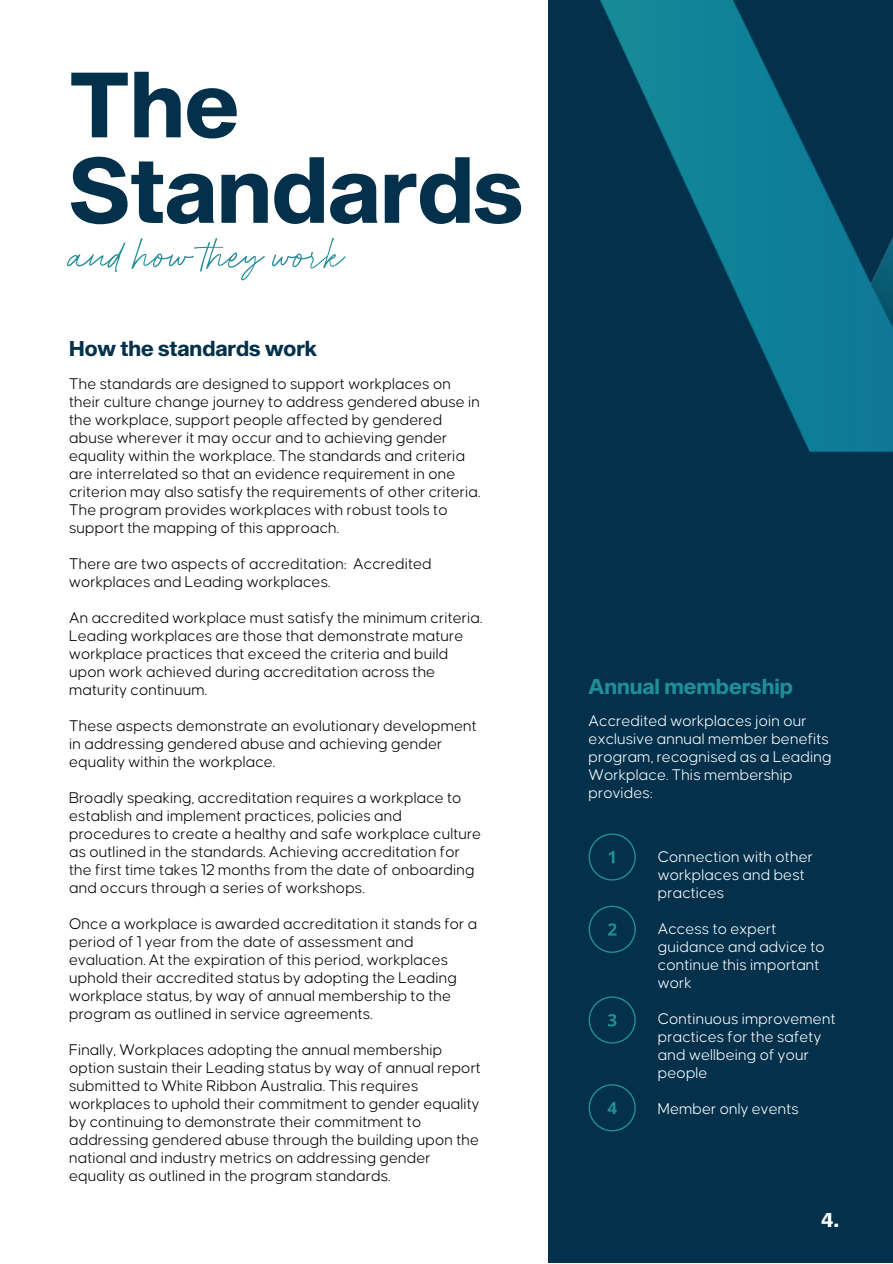
<style>
.page{position:relative;width:893px;height:1264px;background:#fff}
.page>*{position:absolute;margin:0;border:0;box-sizing:border-box;transform-origin:0 0}
.t1{font:90.45px/85.5px "Sequel Sans Bold Head";color:#03314c}
.t2{font:57.75px "Christnolan Demo";color:#208d97}
.t3{font:21px "Sequel Sans Bold Head";color:#03314c}
.t4{font:21px "Sequel Sans Bold Head";color:#208d97}
.t5{font:19.95px "Sequel Sans Bold Head";color:#fff}
.t6{font:300 16.5px/18px "Causten";color:#000}
.t7{font:300 16.5px/18px "Causten";color:#fff}
</style>
<div class="page">
<div style="left:548px;top:0;width:344px;height:1262px;background:#03314c"></div>
<img style="left:600px;top:0;width:292px;height:453px">
<svg style="left:588px;top:833px;width:47px;height:47px"></svg>
<svg style="left:588px;top:905px;width:47px;height:47px"></svg>
<svg style="left:588px;top:996px;width:47px;height:47px"></svg>
<svg style="left:588px;top:1084px;width:47px;height:47px"></svg>
<h1 class="t1" style="left:69px;top:59px;width:455px">The<br>Standards</h1>
<h2 class="t2" style="left:69px;top:233px;width:274px">and how they work</h2>
<p class="t3" style="left:69px;top:335px;width:249px">How the standards work</p>
<p class="t6" style="left:69px;top:375px;width:412px">The standards are designed to support workplaces on their culture change journey to address gendered abuse in the workplace, support people affected by gendered abuse wherever it may occur and to achieving gender equality within the workplace. The standards and criteria are interrelated so that an evidence requirement in one criterion may also satisfy the requirements of other criteria.<br>The program provides workplaces with robust tools to support the mapping of this approach.</p>
<p class="t6" style="left:69px;top:555px;width:364px">There are two aspects of accreditation: Accredited workplaces and Leading workplaces.</p>
<p class="t6" style="left:69px;top:609px;width:414px">An accredited workplace must satisfy the minimum criteria.<br>Leading workplaces are those that demonstrate mature workplace practices that exceed the criteria and build upon work achieved during accreditation across the maturity continuum.</p>
<p class="t6" style="left:69px;top:717px;width:409px">These aspects demonstrate an evolutionary development in addressing gendered abuse and achieving gender equality within the workplace.</p>
<p class="t6" style="left:69px;top:789px;width:413px">Broadly speaking, accreditation requires a workplace to establish and implement practices, policies and procedures to create a healthy and safe workplace culture as outlined in the standards. Achieving accreditation for the first time takes 12 months from the date of onboarding and occurs through a series of workshops.</p>
<p class="t6" style="left:69px;top:915px;width:410px">Once a workplace is awarded accreditation it stands for a period of 1 year from the date of assessment and evaluation. At the expiration of this period, workplaces uphold their accredited status by adopting the Leading workplace status, by way of annual membership to the program as outlined in service agreements.</p>
<p class="t6" style="left:69px;top:1041px;width:413px">Finally, Workplaces adopting the annual membership option sustain their Leading status by way of annual report submitted to White Ribbon Australia. This requires workplaces to uphold their commitment to gender equality by continuing to demonstrate their commitment to addressing gendered abuse through the building upon the national and industry metrics on addressing gender equality as outlined in the program standards.</p>
<p class="t4" style="left:588px;top:673px;width:206px">Annual membership</p>
<p class="t7" style="left:588px;top:712px;width:244px">Accredited workplaces join our exclusive annual member benefits program, recognised as a Leading<br>Workplace. This membership provides:</p>
<p class="t7" style="left:657px;top:848px;width:157px">Connection with other workplaces and best practices</p>
<p class="t7" style="left:657px;top:920px;width:169px">Access to expert guidance and advice to continue this important work</p>
<p class="t7" style="left:657px;top:1010px;width:179px">Continuous improvement practices for the safety and wellbeing of your people</p>
<p class="t7" style="left:657px;top:1100px;width:142px">Member only events</p>
<p class="t5" style="left:821px;top:1207px;width:20px">4.</p>
</div>
